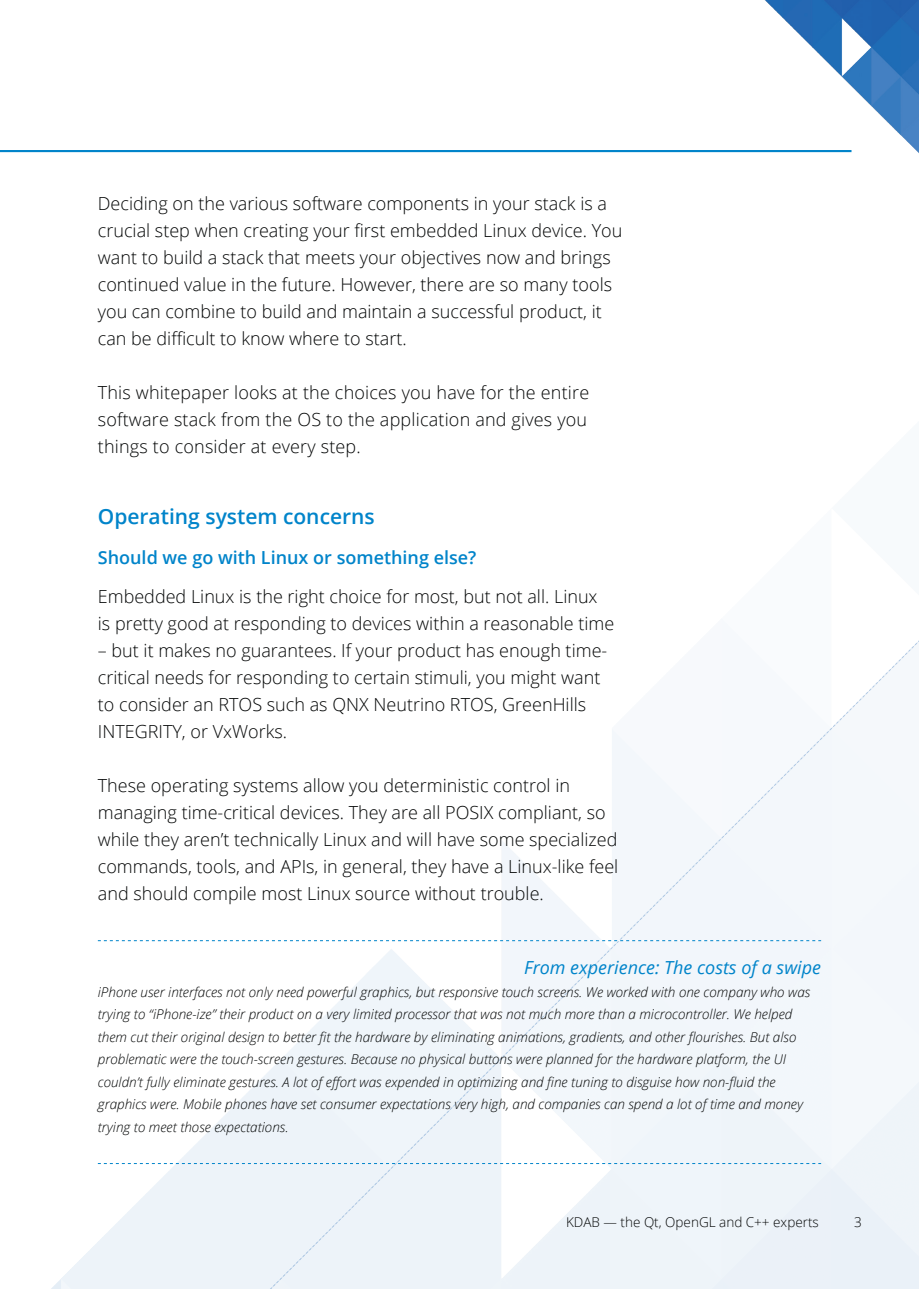
<style>
.page{position:relative;width:919px;height:1289px;background:#fff}
.page>*{position:absolute;margin:0;border:0;box-sizing:border-box;transform-origin:0 0}
.Section_Title{font:600 21px "Open Sans";color:#0084ca}
.Body_Text{font:300 18px/27px "Open Sans";color:#030505}
.Section_Subtitle{font:600 18px "Open Sans";color:#0084ca}
.Callout_Title{font:italic 18px "Open Sans";color:#0084ca}
.Callout_text{font:italic 300 13.5px/22.5px "Open Sans";color:#030505}
.t1{font:300 13.5px "Open Sans";color:#030505}
</style>
<div class="page">
<img style="left:52px;top:642px;width:866px;height:646px">
<img style="left:738px;top:0;width:180px;height:153px">
<hr style="left:0;top:150px;width:851px;height:2px;background:#0084ca">
<svg style="left:98px;top:940px;width:723px;height:1px"></svg>
<svg style="left:98px;top:1163px;width:723px;height:1px"></svg>
<p class="Body_Text" style="left:98px;top:189px;width:526px">Deciding on the various software components in your stack is a crucial step when creating your first embedded Linux device. You want to build a stack that meets your objectives now and brings continued value in the future. However, there are so many tools you can combine to build and maintain a successful product, it can be difficult to know where to start.</p>
<p class="Body_Text" style="left:98px;top:378px;width:493px;text-align:justify">This whitepaper looks at the choices you have for the entire software stack from the OS to the application and gives you things to consider at every step.</p>
<p class="Section_Title" style="left:98px;top:502px;width:278px">Operating system concerns</p>
<p class="Section_Subtitle" style="left:98px;top:544px;width:380px">Should we go with Linux or something else?</p>
<p class="Body_Text" style="left:98px;top:583px;width:518px">Embedded Linux is the right choice for most, but not all. Linux is pretty good at responding to devices within a reasonable time</p>
<p class="Body_Text" style="left:98px;top:637px;width:511px">– but it makes no guarantees. If your product has enough time&shy;critical needs for responding to certain stimuli, you might want to consider an RTOS such as QNX Neutrino RTOS, GreenHills INTEGRITY, or VxWorks.</p>
<p class="Body_Text" style="left:98px;top:772px;width:522px">These operating systems allow you deterministic control in managing time-critical devices. They are all POSIX compliant, so while they aren’t technically Linux and will have some specialized commands, tools, and APIs, in general, they have a Linux-like feel and should compile most Linux source without trouble.</p>
<p class="Callout_Title" style="left:524px;top:955px;width:298px">From experience: The costs of a swipe</p>
<p class="Callout_text" style="left:98px;top:979px;width:714px">iPhone user interfaces not only need powerful graphics, but responsive touch screens. We worked with one company who was trying to “iPhone-ize” their product on a very limited processor that was not much more than a microcontroller. We helped them cut their original design to better fit the hardware by eliminating animations, gradients, and other flourishes. But also problematic were the touch-screen gestures. Because no physical buttons were planned for the hardware platform, the UI couldn’t fully eliminate gestures. A lot of effort was expended in optimizing and fine tuning to disguise how non-fluid the graphics were. Mobile phones have set consumer expectations very high, and companies can spend a lot of time and money trying to meet those expectations.</p>
<p class="t1" style="left:566px;top:1212px;width:254px">KDAB — the Qt, OpenGL and C++ experts</p>
<p class="t1" style="left:853px;top:1212px;width:9px">3</p>
</div>
